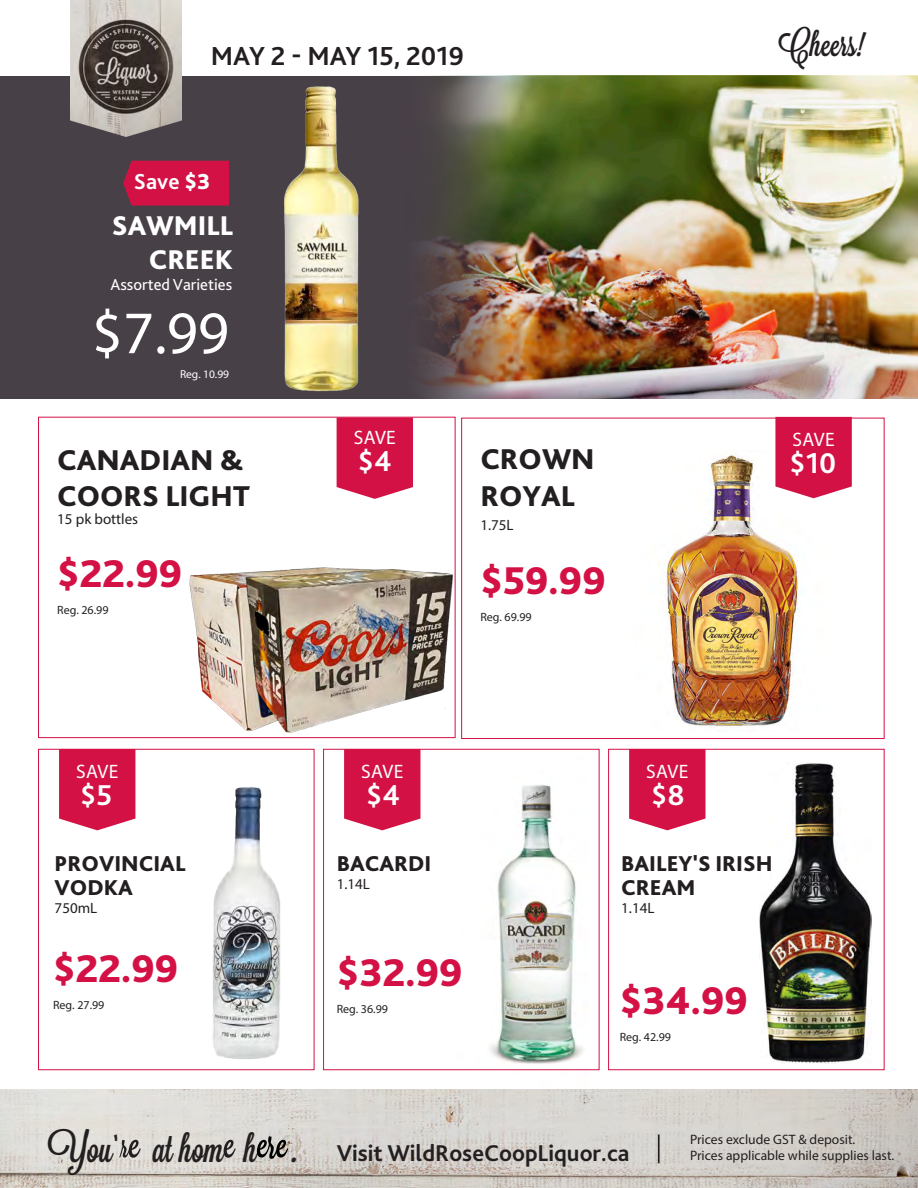
<style>
.page{position:relative;width:918px;height:1188px;background:#fff}
.page>*{position:absolute;margin:0;border:0;box-sizing:border-box;transform-origin:0 0}
.t1{font:60.75px "Myriad Pro";color:#fff}
.Reg_page_1{font:800 40.5px "Bliss 2";color:#d31145}
.Product_name_large_b{font:800 40.5px "Bliss 2";color:#d31145}
.Product_description{font:800 40.5px "Bliss 2";color:#d31145}
.t2{font:33px "Lavanderia Sturdy";color:#231f20}
.Product_name_large_b-2{font:800 30px/36px "Bliss 2";color:#231f20}
.Price_on_pink_label{font:700 30px "Bliss 2";color:#fff}
.Reg_page_1-2{font:800 30px/36.2px "Bliss 2";color:#231f20}
.t3{font:800 28.35px/34px "Bliss 2";color:#fff;text-align:right}
.t4{font:700 27.3px "Bliss 2";color:#231f20}
.t5{font:700 23.85px "Bliss 2";color:#231f20}
.t6{font:700 22.8px "Bliss 2";color:#fff}
.Reg_page_1-3{font:800 22.5px/23.5px "Bliss 2";color:#231f20}
.Product_description-2{font:800 22.5px "Bliss 2";color:#231f20}
.Save_-_text_on_label{font:19.5px "Myriad Pro";letter-spacing:.02em;color:#fff}
.t7{font:16.65px "Bliss 2";color:#fff}
.Reg_page_1-4{font:15px "Myriad Pro";color:#231f20}
.Product_name_large_b-3{font:15px "Myriad Pro";color:#231f20}
.Product_description-3{font:15px "Myriad Pro";color:#231f20}
.t8{font:13.65px "Myriad Pro";color:#231f20}
.Reg_page_1-5{font:12px "Myriad Pro";color:#231f20}
.Product_name_large_b-4{font:12px "Myriad Pro";color:#231f20}
.Product_description-4{font:12px "Myriad Pro";color:#231f20}
.t9{font:11.55px "Myriad Pro";color:#fff}
.s1{font-weight:800}
.s2{font-family:"Lavanderia Sturdy";font-weight:400;font-size:37.5px}
</style>
<div class="page">
<img style="left:759px;top:763px;width:113px;height:300px">
<img style="left:404px;top:756px;width:264px;height:334px">
<img style="left:140px;top:759px;width:220px;height:312px">
<img style="left:663px;top:450px;width:151px;height:282px">
<div style="left:0;top:76px;width:918px;height:323px;background:#484047"></div>
<div style="left:461px;top:418px;width:423px;height:321px;border:1px solid #d31145"></div>
<div style="left:38px;top:749px;width:276px;height:321px;border:1px solid #d31145"></div>
<svg style="left:59px;top:749px;width:76px;height:81px;background:#d62151"></svg>
<div style="left:323px;top:749px;width:276px;height:321px;border:1px solid #d31145"></div>
<svg style="left:344px;top:749px;width:76px;height:81px;background:#d62151"></svg>
<div style="left:608px;top:749px;width:276px;height:321px;border:1px solid #d31145"></div>
<svg style="left:629px;top:749px;width:77px;height:81px;background:#d62353"></svg>
<img style="left:0;top:1090px;width:918px;height:98px">
<hr style="left:658px;top:1135px;width:2px;height:28px;background:#231f20">
<svg style="left:224px;top:1140px;width:12px;height:18px"></svg>
<svg style="left:119px;top:1140px;width:22px;height:18px"></svg>
<svg style="left:257px;top:1136px;width:31px;height:23px"></svg>
<svg style="left:337px;top:417px;width:76px;height:82px;background:#d62252"></svg>
<img style="left:70px;top:0;width:111px;height:136px">
<div style="left:123px;top:161px;width:106px;height:45px;background:#d31145"></div>
<img style="left:425px;top:76px;width:493px;height:323px">
<svg style="left:775px;top:417px;width:77px;height:81px;background:#d62353"></svg>
<img style="left:284px;top:86px;width:75px;height:306px">
<img style="left:185px;top:572px;width:211px;height:166px">
<img style="left:242px;top:565px;width:214px;height:172px">
<p class="t4" style="left:211px;top:39px;width:255px">MAY 2 - MAY 15, 2019</p>
<p class="t6" style="left:134px;top:168px;width:78px">Save <span class="s1">$3</span></p>
<p class="t3" style="left:112px;top:209px;width:123px">SAWMILL<br>CREEK</p>
<p class="t7" style="left:111px;top:274px;width:123px">Assorted Varieties</p>
<p class="t1" style="left:92px;top:295px;width:139px">$7.99</p>
<p class="t9" style="left:180px;top:367px;width:51px">Reg. 10.99</p>
<p class="Product_name_large_b-2" style="left:57px;top:442px;width:194px">CANADIAN &amp;<br>COORS LIGHT</p>
<p class="Product_name_large_b-3" style="left:57px;top:510px;width:83px">15 pk bottles</p>
<p class="Product_name_large_b" style="left:57px;top:548px;width:127px">$22.99</p>
<p class="Product_name_large_b-4" style="left:57px;top:603px;width:53px">Reg. 26.99</p>
<p class="Save_-_text_on_label" style="left:354px;top:425px;width:44px">SAVE</p>
<p class="Price_on_pink_label" style="left:358px;top:442px;width:35px">$4</p>
<p class="Reg_page_1-2" style="left:480px;top:441px;width:116px">CROWN<br>ROYAL</p>
<p class="Reg_page_1-4" style="left:480px;top:516px;width:35px">1.75L</p>
<p class="Reg_page_1" style="left:480px;top:555px;width:127px">$59.99</p>
<p class="Reg_page_1-5" style="left:480px;top:609px;width:53px">Reg. 69.99</p>
<p class="t2" style="left:778px;top:26px;width:85px">Cheers!</p>
<p class="Save_-_text_on_label" style="left:793px;top:428px;width:44px">SAVE</p>
<p class="Price_on_pink_label" style="left:789px;top:445px;width:48px">$10</p>
<p class="Save_-_text_on_label" style="left:76px;top:760px;width:44px">SAVE</p>
<p class="Price_on_pink_label" style="left:80px;top:777px;width:34px">$5</p>
<p class="Reg_page_1-3" style="left:55px;top:852px;width:132px">PROVINCIAL<br>VODKA</p>
<p class="Reg_page_1-4" style="left:55px;top:898px;width:44px">750mL</p>
<p class="Reg_page_1" style="left:53px;top:944px;width:127px">$22.99</p>
<p class="Reg_page_1-5" style="left:53px;top:998px;width:53px">Reg. 27.99</p>
<p class="Save_-_text_on_label" style="left:361px;top:760px;width:44px">SAVE</p>
<p class="Price_on_pink_label" style="left:366px;top:777px;width:35px">$4</p>
<p class="Product_description-2" style="left:337px;top:850px;width:96px">BACARDI</p>
<p class="Product_description-3" style="left:337px;top:875px;width:35px">1.14L</p>
<p class="Product_description" style="left:337px;top:948px;width:127px">$32.99</p>
<p class="Product_description-4" style="left:337px;top:1002px;width:53px">Reg. 36.99</p>
<p class="Save_-_text_on_label" style="left:646px;top:760px;width:44px">SAVE</p>
<p class="Price_on_pink_label" style="left:651px;top:777px;width:35px">$8</p>
<p class="Reg_page_1-3" style="left:621px;top:852px;width:153px;line-height:24px">BAILEY'S IRISH<br>CREAM</p>
<p class="Reg_page_1-4" style="left:621px;top:899px;width:35px">1.14L</p>
<p class="Reg_page_1" style="left:620px;top:975px;width:130px">$34.99</p>
<p class="Reg_page_1-5" style="left:620px;top:1029px;width:53px">Reg. 42.99</p>
<p class="t5" style="left:48px;top:1138px;width:583px"><span class="s2">You’ at hom h .</span> Visit WildRoseCoopLiquor.ca</p>
<p class="t8" style="left:690px;top:1131px;width:167px">Prices exclude GST &amp; deposit.</p>
<p class="t8" style="left:690px;top:1147px;width:206px">Prices applicable while supplies last.</p>
</div>
